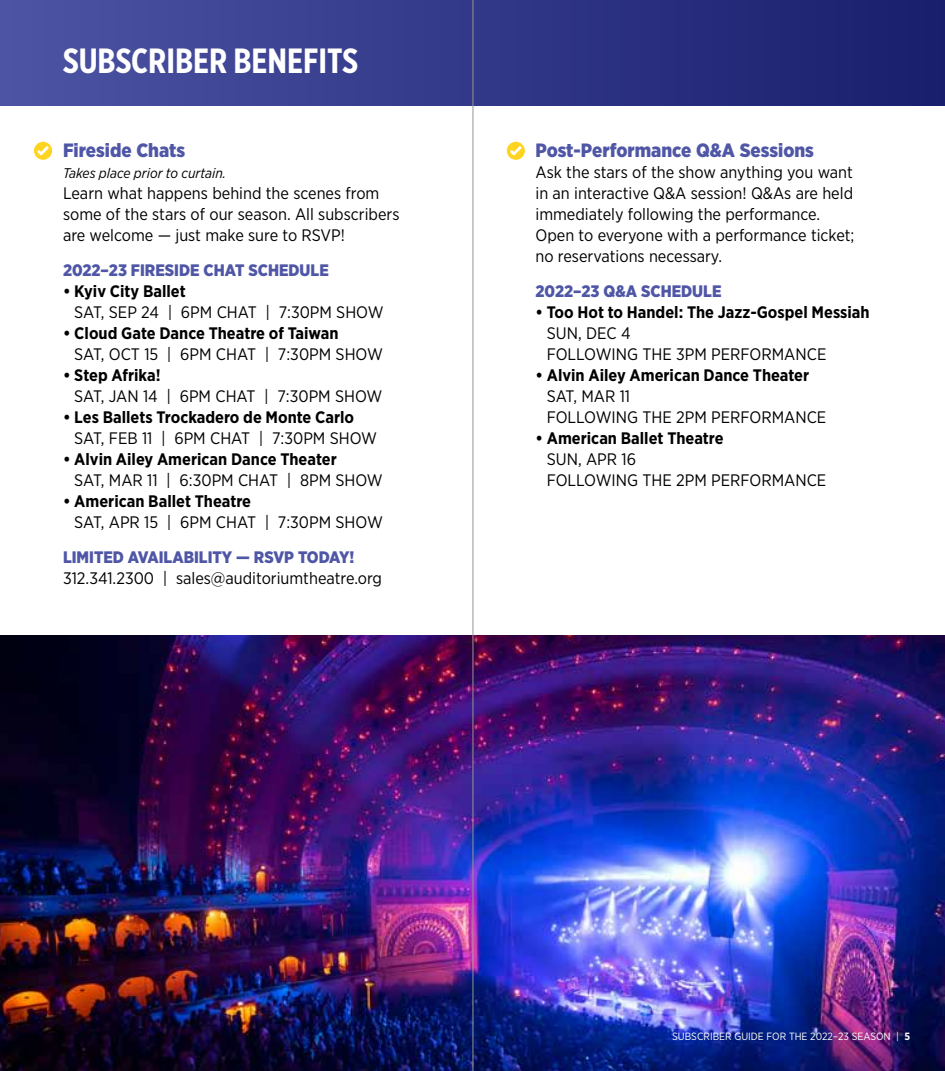
<style>
.page{position:relative;width:945px;height:1071px;background:#fff}
.page>*{position:absolute;margin:0;border:0;box-sizing:border-box;transform-origin:0 0}
.t1{font:700 35px "Gotham X Narrow";color:#fff}
.t2{font:900 19.25px "Gotham Narrow";color:#4f56a6}
.t3{font:16.62px/21px "Gotham Narrow";color:#000}
.t4{font:700 16.62px "Gotham Narrow";color:#000}
.t5{font:900 16.62px "Gotham Narrow";color:#4f56a6}
.t6{font:italic 14px "Gotham Narrow";color:#000}
.t7{font:10.5px "Gotham Narrow";color:#fff}
.s1{font-weight:700}
</style>
<div class="page">
<img style="left:0;top:635px;width:945px;height:436px">
<div style="left:0;top:0;width:945px;height:105px;background:linear-gradient(to right,#4d54a4,#191e6c)"></div>
<div style="left:34px;top:142px;width:18px;height:18px;background:#ffd420;border-radius:50%"></div>
<svg style="left:37px;top:146px;width:12px;height:9px"></svg>
<hr style="left:473px;top:0;width:1px;height:1071px;background:#939598">
<div style="left:507px;top:142px;width:18px;height:18px;background:#ffd420;border-radius:50%"></div>
<svg style="left:510px;top:146px;width:12px;height:9px"></svg>
<h1 class="t1" style="left:63px;top:39px;width:297px">SUBSCRIBER BENEFITS</h1>
<p class="t2" style="left:63px;top:138px;width:124px">Fireside Chats</p>
<p class="t6" style="left:63px;top:165px;width:165px">Takes place prior to curtain.</p>
<p class="t3" style="left:63px;top:182px;width:338px">Learn what happens behind the scenes from some of the stars of our season. All subscribers are welcome — just make sure to RSVP!</p>
<p class="t5" style="left:63px;top:259px;width:267px">2022–23 FIRESIDE CHAT SCHEDULE</p>
<p class="t4" style="left:63px;top:281px;width:124px">• Kyiv City Ballet</p>
<p class="t3" style="left:74px;top:301px;width:311px">SAT, SEP 24 | 6PM CHAT | 7:30PM SHOW</p>
<p class="t4" style="left:63px;top:323px;width:277px">• Cloud Gate Dance Theatre of Taiwan</p>
<p class="t3" style="left:74px;top:343px;width:310px">SAT, OCT 15 | 6PM CHAT | 7:30PM SHOW</p>
<p class="t4" style="left:63px;top:365px;width:99px">• Step Afrika!</p>
<p class="t3" style="left:74px;top:385px;width:310px">SAT, JAN 14 | 6PM CHAT | 7:30PM SHOW</p>
<p class="t4" style="left:63px;top:407px;width:293px">• Les Ballets Trockadero de Monte Carlo</p>
<p class="t3" style="left:74px;top:427px;width:304px">SAT, FEB 11 | 6PM CHAT | 7:30PM SHOW</p>
<p class="t4" style="left:63px;top:449px;width:275px">• Alvin Ailey American Dance Theater</p>
<p class="t3" style="left:74px;top:469px;width:310px">SAT, MAR 11 | 6:30PM CHAT | 8PM SHOW</p>
<p class="t4" style="left:63px;top:491px;width:190px">• American Ballet Theatre</p>
<p class="t3" style="left:74px;top:511px;width:310px">SAT, APR 15 | 6PM CHAT | 7:30PM SHOW</p>
<p class="t5" style="left:63px;top:546px;width:293px">LIMITED AVAILABILITY — RSVP TODAY!</p>
<p class="t3" style="left:63px;top:567px;width:321px">312.341.2300 | sales@auditoriumtheatre.org</p>
<p class="t2" style="left:536px;top:138px;width:280px">Post-Performance Q&amp;A Sessions</p>
<p class="t3" style="left:536px;top:161px;width:321px">Ask the stars of the show anything you want in an interactive Q&amp;A session! Q&amp;As are held immediately following the performance.<br>Open to everyone with a performance ticket; no reservations necessary.</p>
<p class="t5" style="left:536px;top:280px;width:187px">2022–23 Q&amp;A SCHEDULE</p>
<p class="t4" style="left:536px;top:302px;width:336px">• Too Hot to Handel: The Jazz-Gospel Messiah</p>
<p class="t3" style="left:547px;top:322px;width:281px">SUN, DEC 4<br>FOLLOWING THE 3PM PERFORMANCE</p>
<p class="t4" style="left:536px;top:365px;width:275px">• Alvin Ailey American Dance Theater</p>
<p class="t3" style="left:547px;top:385px;width:281px">SAT, MAR 11<br>FOLLOWING THE 2PM PERFORMANCE</p>
<p class="t4" style="left:536px;top:428px;width:190px">• American Ballet Theatre</p>
<p class="t3" style="left:547px;top:448px;width:281px">SUN, APR 16<br>FOLLOWING THE 2PM PERFORMANCE</p>
<p class="t7" style="left:672px;top:1030px;width:240px">SUBSCRIBER GUIDE FOR THE 2022–23 SEASON | <span class="s1">5</span></p>
</div>
